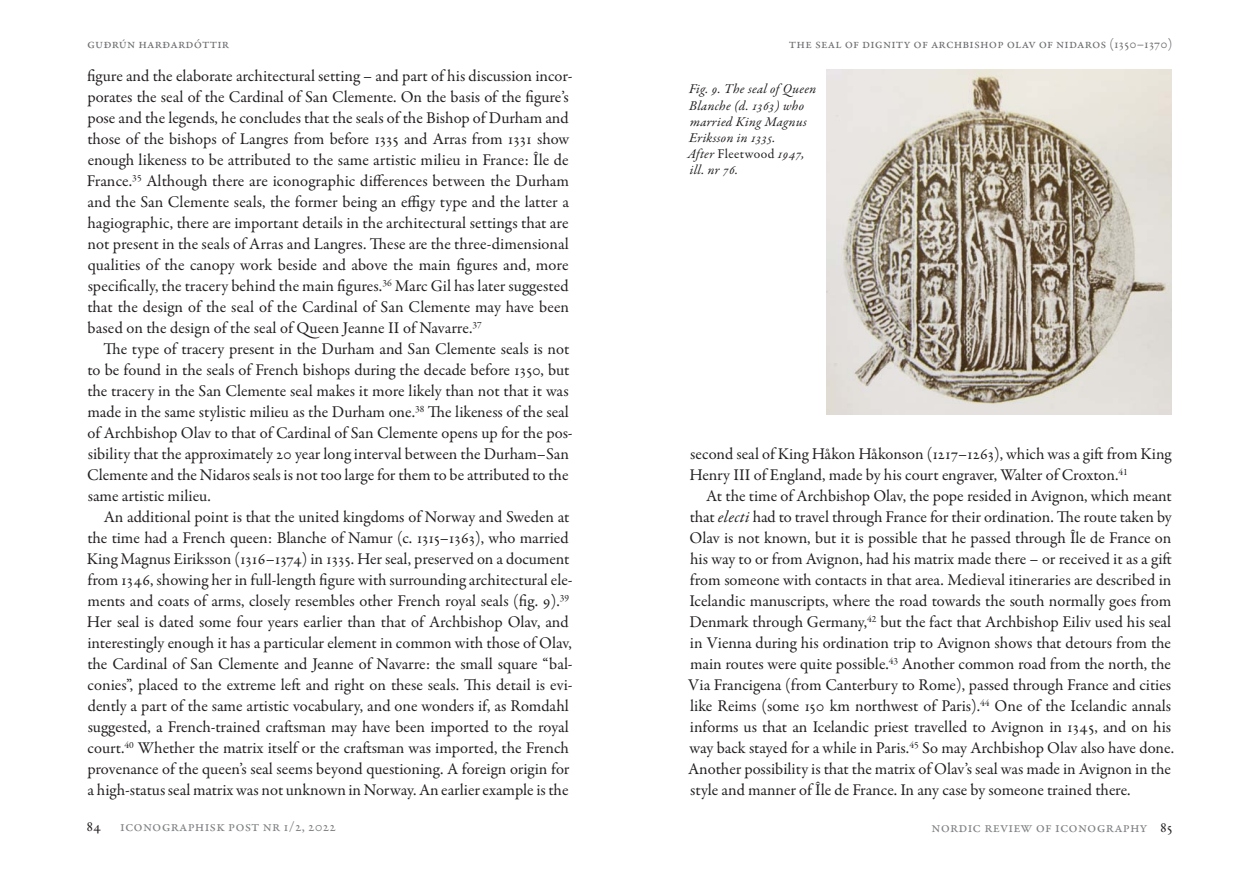
<style>
.page{position:relative;width:1259px;height:893px;background:#fff}
.page>*{position:absolute;margin:0;border:0;box-sizing:border-box;transform-origin:0 0}
.Brödtext_indrag{font:16.5px/21px "Garamond Premr Pro";color:#231f20}
.t1{font:15px "Garamond Premr Pro";letter-spacing:.01em;color:#808285}
.t2{font:15px "Garamond Premr Pro";color:#231f20}
.Bildtext{font:italic 13.5px/16.2px "Garamond Premr Pro";letter-spacing:.025em;color:#231f20}
.t3{font:13.5px "Garamond Premr Pro";letter-spacing:.01em;color:#6c6d70}
.s1{font-style:normal}
.s2{font-style:italic}
.s3{color:#231f20}
</style>
<div class="page">
<img style="left:826px;top:69px;width:346px;height:345px">
<p class="t3" style="left:87px;top:35px;width:144px">Guðrún Harðardóttir</p>
<p class="Brödtext_indrag" style="left:87px;top:66px;width:487px">figure and the elaborate architectural setting – and part of his discussion incor&shy;porates the seal of the Cardinal of San Clemente. On the basis of the figure’s pose and the legends, he concludes that the seals of the Bishop of Durham and those of the bishops of Langres from before 1335 and Arras from 1331 show enough likeness to be attributed to the same artistic milieu in France: Île de France.<sup>35</sup> Although there are iconographic differences between the Durham and the San Clemente seals, the former being an effigy type and the latter a hagiographic, there are important details in the architectural settings that are not present in the seals of Arras and Langres. These are the three-dimensional qualities of the canopy work beside and above the main figures and, more specifically, the tracery behind the main figures.<sup>36</sup> Marc Gil has later suggested that the design of the seal of the Cardinal of San Clemente may have been based on the design of the seal of Queen Jeanne II of Navarre.<sup>37</sup></p>
<p class="Brödtext_indrag" style="left:87px;top:339px;width:487px;text-indent:16px">The type of tracery present in the Durham and San Clemente seals is not to be found in the seals of French bishops during the decade before 1350, but the tracery in the San Clemente seal makes it more likely than not that it was made in the same stylistic milieu as the Durham one.<sup>38</sup> The likeness of the seal of Archbishop Olav to that of Cardinal of San Clemente opens up for the pos&shy;sibility that the approximately 20 year long interval between the Durham–San Clemente and the Nidaros seals is not too large for them to be attributed to the same artistic milieu.</p>
<p class="Brödtext_indrag" style="left:87px;top:507px;width:487px;text-indent:17px">An additional point is that the united kingdoms of Norway and Sweden at the time had a French queen: Blanche of Namur (c. 1315–1363), who married King Magnus Eiriksson (1316–1374) in 1335. Her seal, preserved on a document from 1346, showing her in full-length figure with surrounding architectural ele&shy;ments and coats of arms, closely resembles other French royal seals (fig. 9).<sup>39<br></sup>Her seal is dated some four years earlier than that of Archbishop Olav, and interestingly enough it has a particular element in common with those of Olav, the Cardinal of San Clemente and Jeanne of Navarre: the small square “bal&shy;conies”, placed to the extreme left and right on these seals. This detail is evi&shy;dently a part of the same artistic vocabulary, and one wonders if, as Romdahl suggested, a French-trained craftsman may have been imported to the royal court.<sup>40</sup> Whether the matrix itself or the craftsman was imported, the French provenance of the queen’s seal seems beyond questioning. A foreign origin for a high-status seal matrix was not unknown in Norway. An earlier example is the</p>
<p class="t2" style="left:87px;top:817px;width:16px">84</p>
<p class="t1" style="left:120px;top:817px;width:217px">iconographisk post nr 1/2, 2022</p>
<p class="t3" style="left:789px;top:36px;width:385px">The Seal of Dignity of Archbishop Olav of Nidaros (1350–1370)</p>
<p class="Bildtext" style="left:689px;top:82px;width:129px">Fig. 9. The seal of Queen<br>Blanche (d. 1363) who married King Magnus<br>Eriksson in 1335.</p>
<p class="Bildtext" style="left:687px;top:147px;width:118px">After <span class="s1">Fleetwood</span> 1947, ill. nr 76.</p>
<p class="Brödtext_indrag" style="left:689px;top:444px;width:484px">second seal of King Håkon Håkonson (1217–1263), which was a gift from King<br>Henry III of England, made by his court engraver, Walter of Croxton.<sup>41</sup></p>
<p class="Brödtext_indrag" style="left:688px;top:486px;width:487px;text-indent:18px">At the time of Archbishop Olav, the pope resided in Avignon, which meant that <span class="s2">electi</span> had to travel through France for their ordination. The route taken by Olav is not known, but it is possible that he passed through Île de France on his way to or from Avignon, had his matrix made there – or received it as a gift from someone with contacts in that area. Medieval itineraries are described in Icelandic manuscripts, where the road towards the south normally goes from Denmark through Germany,<sup>42</sup> but the fact that Archbishop Eiliv used his seal in Vienna during his ordination trip to Avignon shows that detours from the main routes were quite possible.<sup>43</sup> Another common road from the north, the Via Francigena (from Canterbury to Rome), passed through France and cities like Reims (some 150 km northwest of Paris).<sup>44</sup> One of the Icelandic annals informs us that an Icelandic priest travelled to Avignon in 1345, and on his way back stayed for a while in Paris.<sup>45</sup> So may Archbishop Olav also have done.<br>Another possibility is that the matrix of Olav’s seal was made in Avignon in the style and manner of Île de France. In any case by someone trained there.</p>
<p class="t1" style="left:931px;top:818px;width:242px">nordic review of iconography <span class="s3">85</span></p>
</div>
